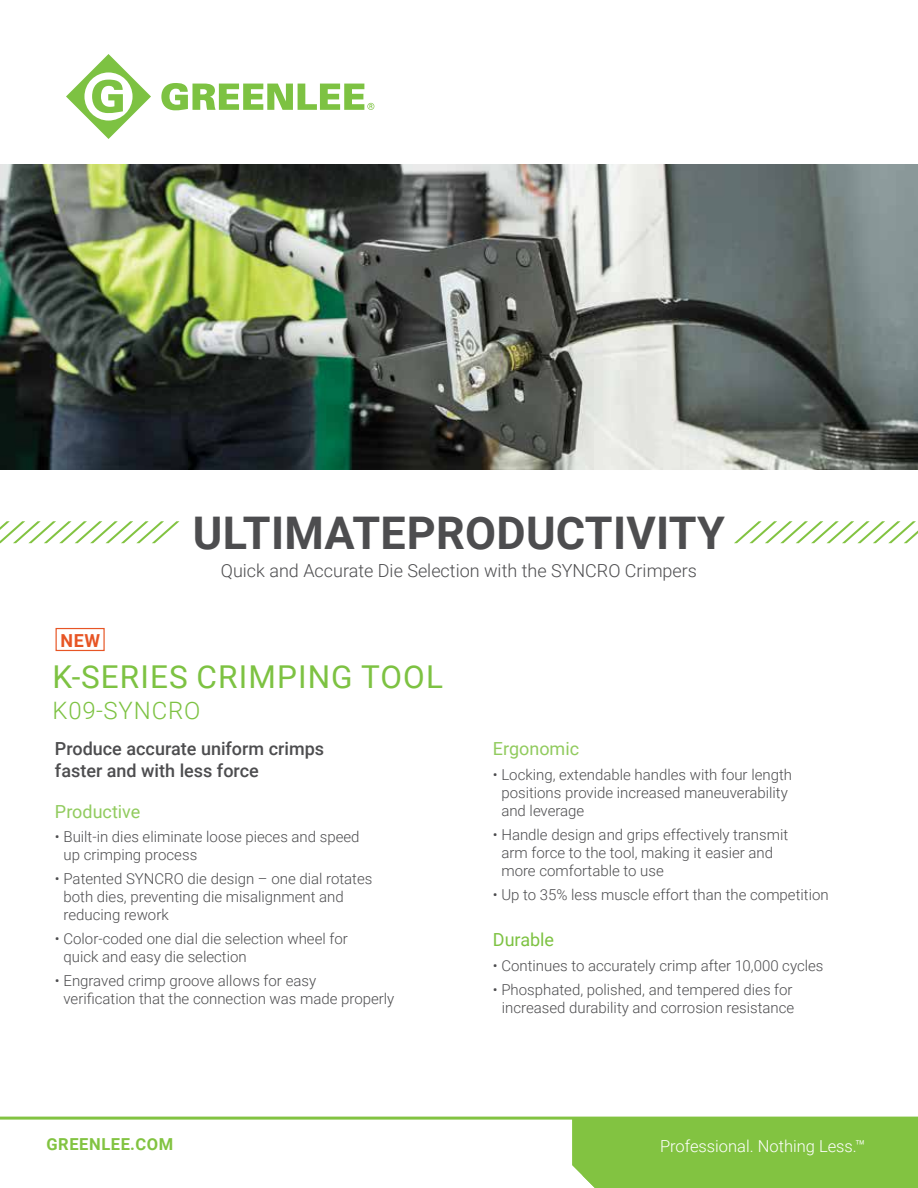
<style>
.page{position:relative;width:918px;height:1188px;background:#fff}
.page>*{position:absolute;margin:0;border:0;box-sizing:border-box;transform-origin:0 0}
.t1{font:700 45px "Roboto";letter-spacing:.005em;color:#4d4d4f}
.t2{font:31.5px "Roboto";letter-spacing:.035em;color:#7dc242}
.t3{font:300 24px "Roboto";letter-spacing:.035em;color:#7dc242}
.t4{font:500 18px/21.6px "Roboto";color:#4d4d4f}
.t5{font:300 18px "Roboto";color:#4d4d4f}
.t6{font:18px "Roboto";color:#91cb5e}
.t7{font:18px "Roboto";color:#7dc242}
.t8{font:700 17.85px "Roboto";color:#e75525}
.t9{font:300 16.5px "Roboto";color:#fff}
.t10{font:700 16.5px "Roboto";letter-spacing:.035em;color:#82c341}
.t11{font:300 15px/18px "Roboto";color:#4d4d4f}
</style>
<div class="page">
<svg style="left:66px;top:54px;width:85px;height:85px"></svg>
<svg style="left:161px;top:83px;width:213px;height:27px"></svg>
<div style="left:572px;top:1120px;width:346px;height:68px;background:#82c341"></div>
<hr style="left:0;top:1117px;width:918px;height:3px;background:#82c341">
<div style="left:56px;top:628px;width:49px;height:23px;border:1px solid #e75525"></div>
<img style="left:0;top:164px;width:918px;height:305px">
<svg style="left:734px;top:521px;width:184px;height:22px"></svg>
<svg style="left:0;top:521px;width:179px;height:22px"></svg>
<p class="t8" style="left:61px;top:628px;width:41px">NEW</p>
<h1 class="t1" style="left:193px;top:501px;width:534px">ULTIMATE PRODUCTIVITY</h1>
<p class="t5" style="left:221px;top:558px;width:478px">Quick and Accurate Die Selection with the SYNCRO Crimpers</p>
<h2 class="t2" style="left:53px;top:654px;width:392px">K-SERIES CRIMPING TOOL</h2>
<h3 class="t3" style="left:52px;top:694px;width:150px">K09-SYNCRO</h3>
<p class="t4" style="left:55px;top:737px;width:271px">Produce accurate uniform crimps faster and with less force</p>
<p class="t6" style="left:55px;top:799px;width:87px">Productive</p>
<p class="t11" style="left:63px;top:828px;width:298px;text-indent:-8px">• Built-in dies eliminate loose pieces and speed up crimping process</p>
<p class="t11" style="left:63px;top:870px;width:310px;text-indent:-8px">• Patented SYNCRO die design – one dial rotates both dies, preventing die misalignment and reducing rework</p>
<p class="t11" style="left:63px;top:930px;width:286px;text-indent:-8px">• Color-coded one dial die selection wheel for quick and easy die selection</p>
<p class="t11" style="left:63px;top:972px;width:332px;text-indent:-8px">• Engraved crimp groove allows for easy<br>verification that the connection was made properly</p>
<p class="t6" style="left:493px;top:736px;width:88px">Ergonomic</p>
<p class="t11" style="left:501px;top:765px;width:292px;text-indent:-8px">• Locking, extendable handles with four length positions provide increased maneuverability and leverage</p>
<p class="t11" style="left:501px;top:825px;width:288px;text-indent:-8px">• Handle design and grips effectively transmit arm force to the tool, making it easier and more comfortable to use</p>
<p class="t11" style="left:493px;top:885px;width:337px">• Up to 35% less muscle effort than the competition</p>
<p class="t7" style="left:493px;top:927px;width:63px">Durable</p>
<p class="t11" style="left:493px;top:956px;width:332px">• Continues to accurately crimp after 10,000 cycles</p>
<p class="t11" style="left:493px;top:980px;width:303px;text-align:right">• Phosphated, polished, and tempered dies for increased durability and corrosion resistance</p>
<p class="t10" style="left:46px;top:1133px;width:128px">GREENLEE.COM</p>
<p class="t9" style="left:660px;top:1135px;width:207px">Professional. Nothing Less.™</p>
</div>
